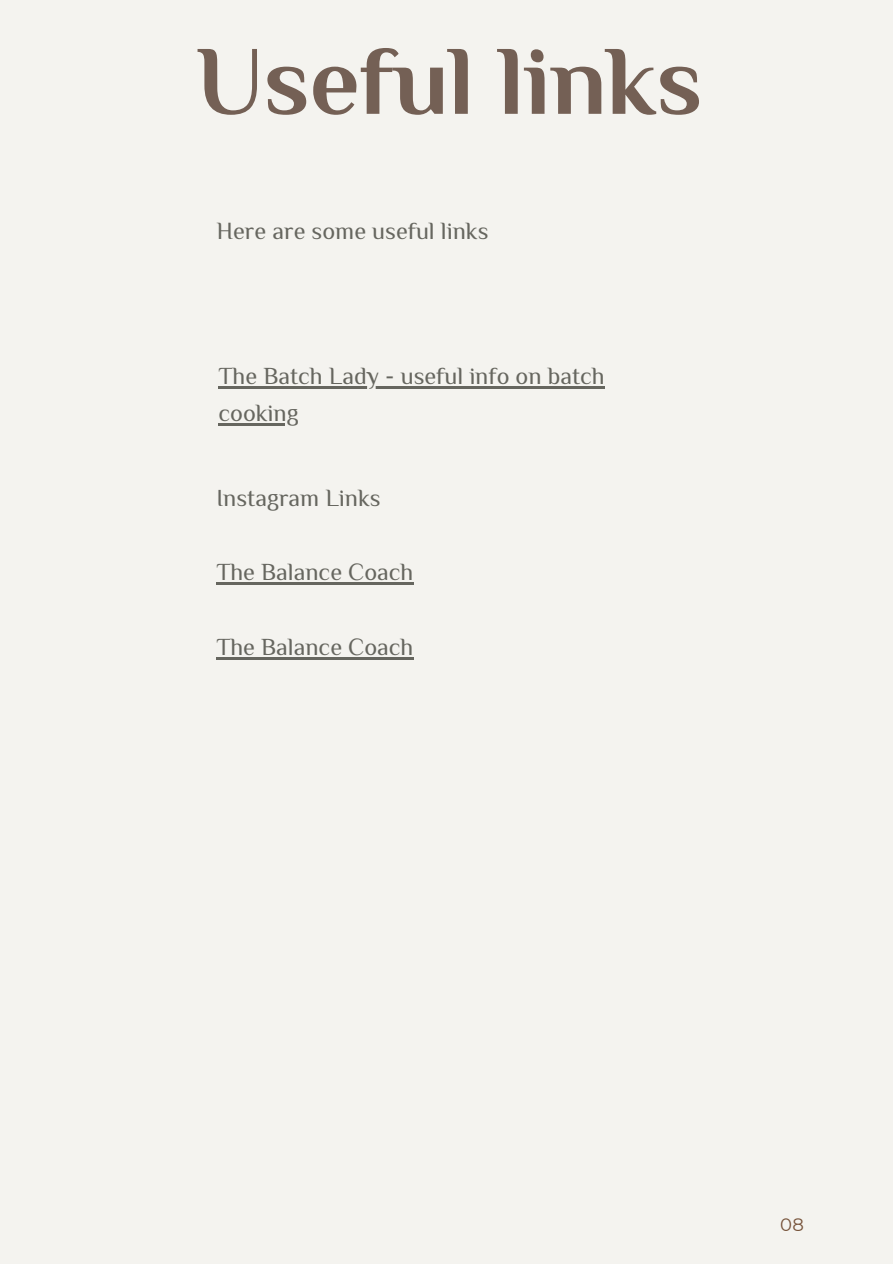
<style>
.page{position:relative;width:893px;height:1264px;background:#fff}
.page>*{position:absolute;margin:0;border:0;box-sizing:border-box;transform-origin:0 0}
.t1{font:700 98.25px "El Messiri";color:#746055}
.t2{font:24.3px/37.2px "El Messiri";color:#66665f}
.t3{font:18px "Montserrat";color:#765239}
</style>
<div class="page">
<div style="left:0;top:0;width:892px;height:1263px;background:#f4f3ef"></div>
<hr style="left:218px;top:386px;width:386px;height:2px;background:#66665f">
<hr style="left:218px;top:423px;width:81px;height:2px;background:#66665f">
<hr style="left:216px;top:582px;width:197px;height:3px;background:#66665f">
<hr style="left:216px;top:657px;width:197px;height:2px;background:#66665f">
<h1 class="t1" style="left:195px;top:22px;width:508px">Useful links</h1>
<p class="t2" style="left:216px;top:212px;width:273px">Here are some useful links</p>
<p class="t2" style="left:218px;top:357px;width:387px">The Batch Lady - useful info on batch cooking</p>
<p class="t2" style="left:216px;top:479px;width:166px">Instagram Links</p>
<p class="t2" style="left:216px;top:553px;width:198px">The Balance Coach</p>
<p class="t2" style="left:216px;top:627px;width:198px">The Balance Coach</p>
<p class="t3" style="left:780px;top:1213px;width:25px">08</p>
</div>
